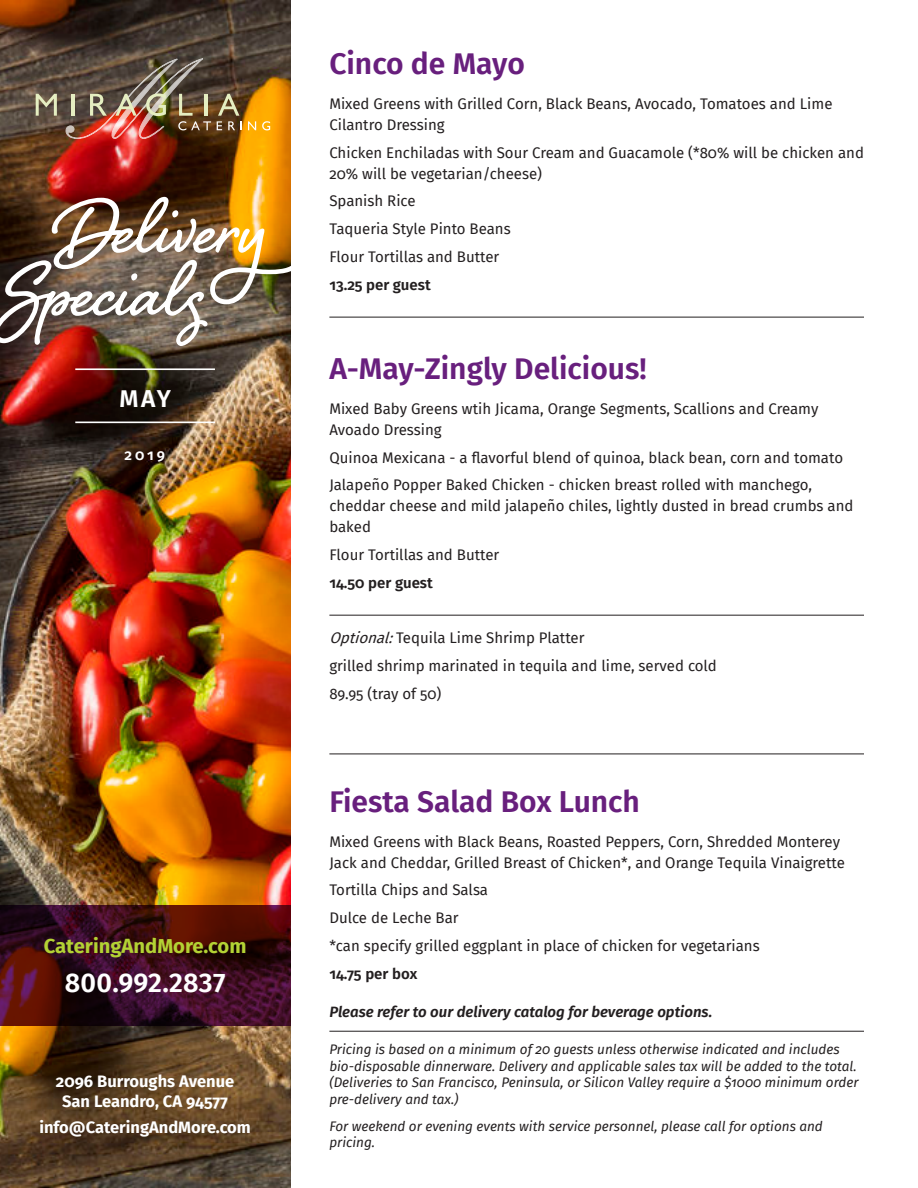
<style>
.page{position:relative;width:918px;height:1188px;background:#fff}
.page>*{position:absolute;margin:0;border:0;box-sizing:border-box;transform-origin:0 0}
.t1{font:600 30px "Fira Sans";color:#681f7d}
.t2{font:600 27px "Fira Sans";letter-spacing:.01em;color:#fff}
.t3{font:600 24.3px "Fira Sans";color:#fff}
.t4{font:700 20.25px "Fira Sans";color:#b3d234}
.t5{font:700 16.5px "Fira Sans";color:#fff}
.text{font:15px/21px "Fira Sans";color:#231f20}
.text-2{font:italic 600 15px "Fira Sans";color:#231f20}
.price{font:600 15px "Fira Sans";color:#231f20}
.t6{font:600 15px "Fira Sans";color:#fff}
.text-3{font:italic 13.5px/16.5px "Fira Sans";color:#231f20}
.s1{font-style:italic}
</style>
<div class="page">
<img style="left:0;top:0;width:290px;height:1188px">
<svg style="left:36px;top:94px;width:21px;height:22px"></svg>
<img style="left:65px;top:57px;width:146px;height:82px">
<svg style="left:217px;top:94px;width:24px;height:36px"></svg>
<svg style="left:248px;top:121px;width:8px;height:9px"></svg>
<svg style="left:262px;top:121px;width:8px;height:9px"></svg>
<img style="left:0;top:197px;width:291px;height:149px">
<svg style="left:0;top:906px;width:290px;height:120px"></svg>
<hr style="left:75px;top:368px;width:140px;height:2px;background:#fff">
<hr style="left:75px;top:422px;width:140px;height:1px;background:#fff">
<hr style="left:329px;top:317px;width:535px;height:1px;background:#231f20">
<hr style="left:329px;top:615px;width:535px;height:1px;background:#231f20">
<hr style="left:329px;top:754px;width:535px;height:1px;background:#231f20">
<hr style="left:329px;top:1031px;width:535px;height:1px;background:#231f20">
<h3 class="t3" style="left:119px;top:378px;width:53px">MAY</h3>
<p class="t6" style="left:124px;top:443px;width:42px">2019</p>
<p class="t4" style="left:44px;top:929px;width:204px">CateringAndMore.com</p>
<p class="t2" style="left:65px;top:960px;width:162px">800.992.2837</p>
<p class="t5" style="left:56px;top:1067px;width:180px">2096 Burroughs Avenue</p>
<p class="t5" style="left:62px;top:1087px;width:167px">San Leandro, CA 94577</p>
<p class="t5" style="left:39px;top:1113px;width:213px">info@CateringAndMore.com</p>
<p class="t1" style="left:329px;top:39px;width:197px">Cinco de Mayo</p>
<p class="text" style="left:329px;top:93px;width:505px">Mixed Greens with Grilled Corn, Black Beans, Avocado, Tomatoes and Lime<br>Cilantro Dressing</p>
<p class="text" style="left:329px;top:142px;width:536px">Chicken Enchiladas with Sour Cream and Guacamole (*80% will be chicken and<br>20% will be vegetarian/cheese)</p>
<p class="text" style="left:329px;top:190px;width:88px">Spanish Rice</p>
<p class="text" style="left:329px;top:218px;width:183px">Taqueria Style Pinto Beans</p>
<p class="text" style="left:329px;top:246px;width:171px">Flour Tortillas and Butter</p>
<p class="price" style="left:329px;top:272px;width:103px">13.25 per guest</p>
<p class="t1" style="left:329px;top:344px;width:319px">A-May-Zingly Delicious!</p>
<p class="text" style="left:329px;top:398px;width:491px">Mixed Baby Greens wtih Jicama, Orange Segments, Scallions and Creamy<br>Avoado Dressing</p>
<p class="text" style="left:329px;top:446px;width:515px">Quinoa Mexicana - a flavorful blend of quinoa, black bean, corn and tomato</p>
<p class="text" style="left:329px;top:474px;width:526px">Jalapeño Popper Baked Chicken - chicken breast rolled with manchego, cheddar cheese and mild jalapeño chiles, lightly dusted in bread crumbs and baked</p>
<p class="text" style="left:329px;top:544px;width:171px">Flour Tortillas and Butter</p>
<p class="price" style="left:329px;top:570px;width:105px">14.50 per guest</p>
<p class="text" style="left:329px;top:627px;width:257px"><span class="s1">Optional:</span>Tequila Lime Shrimp Platter</p>
<p class="text" style="left:329px;top:655px;width:389px">grilled shrimp marinated in tequila and lime, served cold</p>
<p class="text" style="left:329px;top:683px;width:113px">89.95 (tray of 50)</p>
<p class="t1" style="left:329px;top:777px;width:312px">Fiesta Salad Box Lunch</p>
<p class="text" style="left:329px;top:830px;width:517px">Mixed Greens with Black Beans, Roasted Peppers, Corn, Shredded Monterey<br>Jack and Cheddar, Grilled Breast of Chicken*, and Orange Tequila Vinaigrette</p>
<p class="text" style="left:329px;top:879px;width:160px">Tortilla Chips and Salsa</p>
<p class="text" style="left:329px;top:907px;width:131px">Dulce de Leche Bar</p>
<p class="text" style="left:329px;top:935px;width:432px">*can specify grilled eggplant in place of chicken for vegetarians</p>
<p class="price" style="left:329px;top:961px;width:89px">14.75 per box</p>
<p class="text-2" style="left:329px;top:1000px;width:384px">Please refer to our delivery catalog for beverage options.</p>
<p class="text-3" style="left:329px;top:1041px;width:531px">Pricing is based on a minimum of 20 guests unless otherwise indicated and includes bio-disposable dinnerware. Delivery and applicable sales tax will be added to the total. (Deliveries to San Francisco, Peninsula, or Silicon Valley require a $1000 minimum order pre-delivery and tax.)</p>
<p class="text-3" style="left:329px;top:1118px;width:495px">For weekend or evening events with service personnel, please call for options and pricing.</p>
</div>
